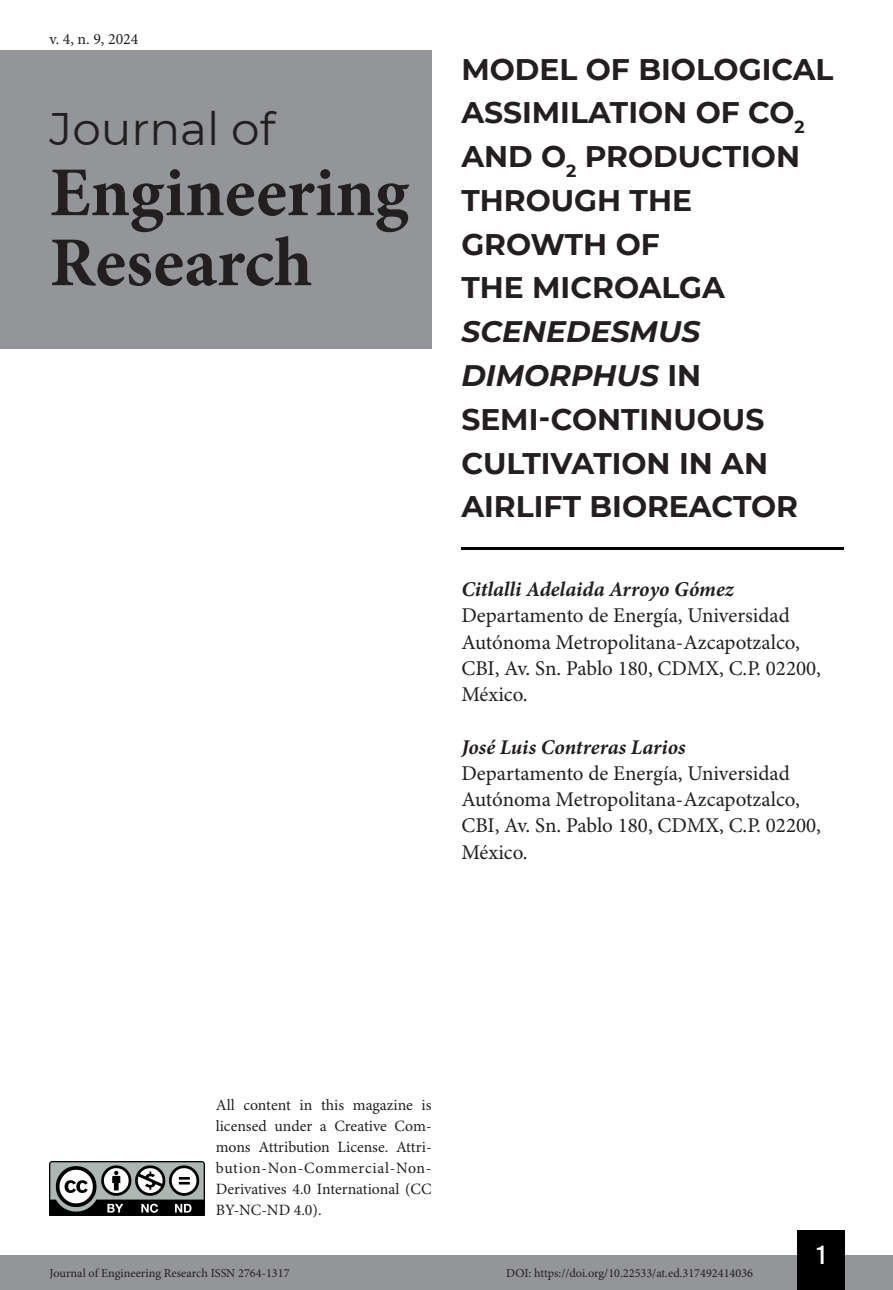
<style>
.page{position:relative;width:893px;height:1290px;background:#fff}
.page>*{position:absolute;margin:0;border:0;box-sizing:border-box;transform-origin:0 0}
.t1{font:700 70px/70px "Minion Pro";color:#231f20}
.t2{font:45.5px "Montserrat";color:#231f20}
.t3{font:700 29.75px/43.8px "Montserrat";color:#231f20}
.t4{font:26.25px "Bebas Kai";color:#fff}
.t5{font:21px/26.2px "Minion Pro";color:#231f20}
.t6{font:italic 700 21px "Minion Pro";color:#231f20}
.t7{font:15.75px/21px "Minion Pro";color:#231f20;text-align:justify}
.t8{font:12.25px "Minion Pro";color:#231f20}
.s1{font-style:italic}
</style>
<div class="page">
<div style="left:0;top:1255px;width:893px;height:35px;background:#939598"></div>
<div style="left:797px;top:1230px;width:48px;height:60px;background:#000"></div>
<img style="left:50px;top:1161px;width:154px;height:54px">
<div style="left:0;top:50px;width:432px;height:298px;background:#939598"></div>
<hr style="left:461px;top:547px;width:382px;height:2px;background:#000">
<p class="t7" style="left:50px;top:29px;width:90px">v. 4, n. 9, 2024</p>
<h2 class="t2" style="left:50px;top:98px;width:227px">Journal of</h2>
<h1 class="t1" style="left:50px;top:157px;width:361px">Engineering<br>Research</h1>
<h3 class="t3" style="left:461px;top:46px;width:374px">MODEL OF BIOLOGICAL<br>ASSIMILATION OF CO<sub>2<br></sub>AND O<sub>2</sub> PRODUCTION<br>THROUGH THE<br>GROWTH OF<br>THE MICROALGA</h3>
<h3 class="t3" style="left:461px;top:308px;width:338px"><span class="s1">SCENEDESMUS<br>DIMORPHUS</span> IN<br>SEMI-CONTINUOUS<br>CULTIVATION IN AN<br>AIRLIFT BIOREACTOR</h3>
<p class="t6" style="left:461px;top:574px;width:274px">Citlalli Adelaida Arroyo Gómez</p>
<p class="t5" style="left:461px;top:603px;width:361px">Departamento de Energía, Universidad<br>Autónoma Metropolitana-Azcapotzalco,<br>CBI, Av. Sn. Pablo 180, CDMX, C.P. 02200,<br>México.</p>
<p class="t6" style="left:461px;top:732px;width:226px">José Luis Contreras Larios</p>
<p class="t5" style="left:461px;top:761px;width:361px">Departamento de Energía, Universidad<br>Autónoma Metropolitana-Azcapotzalco,<br>CBI, Av. Sn. Pablo 180, CDMX, C.P. 02200,<br>México.</p>
<p class="t7" style="left:216px;top:1095px;width:217px">All content in this magazine is licensed under a Creative Com&shy;mons Attribution License. Attri&shy;bution-Non-Commercial-Non-Derivatives 4.0 International (CC BY-NC-ND 4.0).</p>
<p class="t4" style="left:817px;top:1241px;width:10px">1</p>
<p class="t8" style="left:50px;top:1266px;width:241px">Journal of Engineering Research ISSN 2764-1317</p>
<p class="t8" style="left:506px;top:1266px;width:248px">DOI: https://doi.org/10.22533/at.ed.317492414036</p>
</div>
